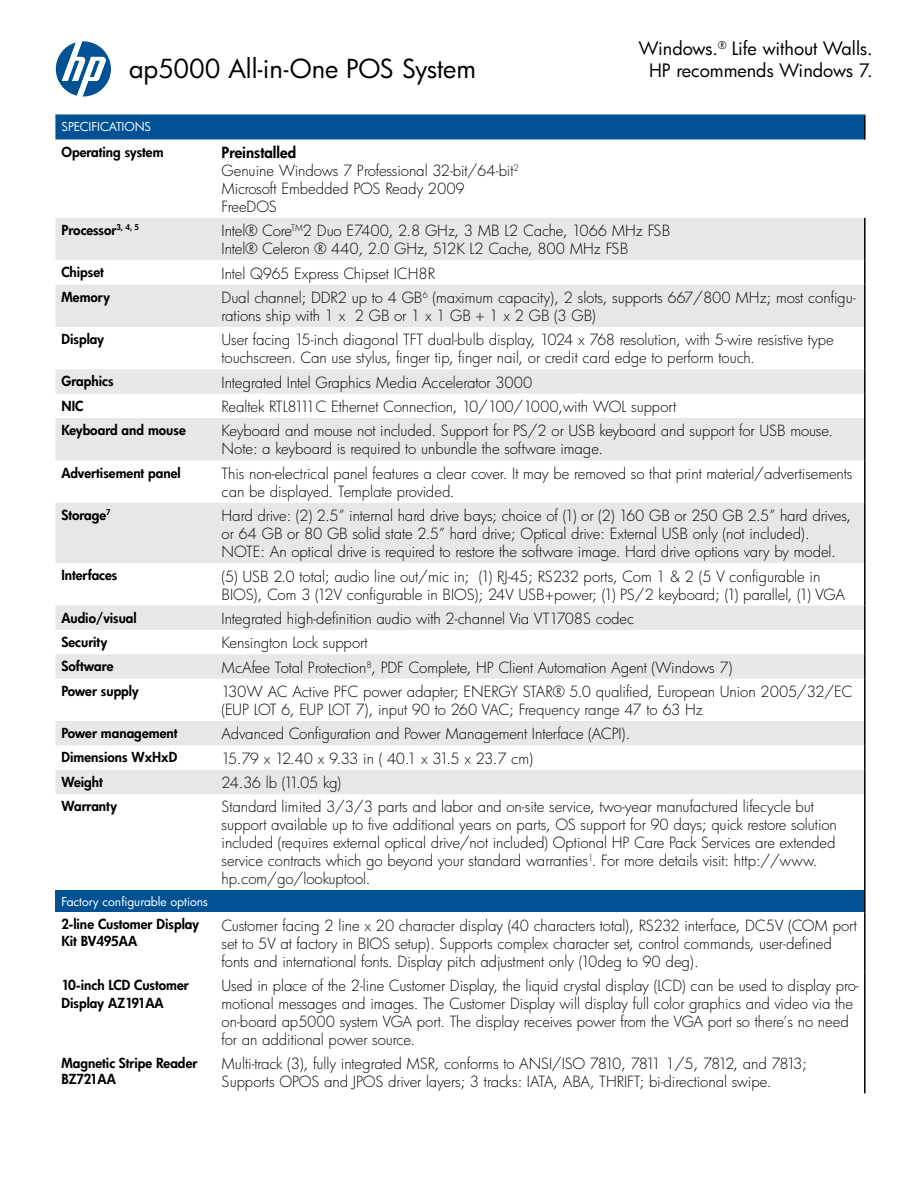
<style>
.page{position:relative;width:918px;height:1188px;background:#fff}
.page>*{position:absolute;margin:0;border:0;box-sizing:border-box;transform-origin:0 0}
.t1{font:25.5px "HP Futura";letter-spacing:-.005em;color:#000}
.t2{font:18px/21.6px "HP Futura";color:#000;text-align:center}
.t3{font:300 15px/18px "HP Futura";letter-spacing:-.005em;color:#000}
.t4{font:300 15px "HP Futura";letter-spacing:-.06em;color:#000}
.t5{font:300 15px "HP Futura";letter-spacing:-.04em;color:#000}
.t6{font:800 13.5px/16.2px "HP Futura";color:#000}
.t7{font:12px "HP Futura";color:#fff}
.s1{font-weight:800}
</style>
<div class="page">
<div style="left:55px;top:116px;width:809px;height:23px;background:#005295"></div>
<svg style="left:55px;top:218px;width:809px;height:461px;fill:#e6e7e8"></svg>
<svg style="left:55px;top:721px;width:809px;height:73px;fill:#e6e7e8"></svg>
<div style="left:55px;top:890px;width:810px;height:22px;background:#005295"></div>
<hr style="left:864px;top:115px;width:2px;height:24px;background:#000">
<hr style="left:864px;top:218px;width:2px;height:42px;background:#000">
<hr style="left:864px;top:260px;width:2px;height:25px;background:#000">
<hr style="left:864px;top:285px;width:2px;height:42px;background:#000">
<hr style="left:864px;top:327px;width:2px;height:42px;background:#000">
<hr style="left:864px;top:369px;width:2px;height:25px;background:#000">
<hr style="left:864px;top:394px;width:2px;height:24px;background:#000">
<hr style="left:864px;top:418px;width:2px;height:42px;background:#000">
<hr style="left:864px;top:460px;width:2px;height:43px;background:#000">
<hr style="left:864px;top:503px;width:2px;height:60px;background:#000">
<hr style="left:864px;top:563px;width:2px;height:43px;background:#000">
<hr style="left:864px;top:606px;width:2px;height:24px;background:#000">
<hr style="left:864px;top:630px;width:2px;height:24px;background:#000">
<hr style="left:864px;top:654px;width:2px;height:25px;background:#000">
<hr style="left:864px;top:679px;width:2px;height:42px;background:#000">
<hr style="left:864px;top:721px;width:2px;height:24px;background:#000">
<hr style="left:864px;top:745px;width:2px;height:25px;background:#000">
<hr style="left:864px;top:770px;width:2px;height:24px;background:#000">
<hr style="left:864px;top:794px;width:2px;height:96px;background:#000">
<hr style="left:864px;top:890px;width:2px;height:22px;background:#000">
<hr style="left:864px;top:912px;width:2px;height:61px;background:#000">
<hr style="left:864px;top:973px;width:2px;height:78px;background:#000">
<hr style="left:864px;top:1051px;width:2px;height:42px;background:#000">
<hr style="left:55px;top:115px;width:161px;height:1px;background:#005295">
<hr style="left:216px;top:115px;width:650px;height:1px;background:#005295">
<svg style="left:56px;top:41px;width:55px;height:55px"></svg>
<h1 class="t1" style="left:129px;top:51px;width:348px">ap5000 All-in-One POS System</h1>
<p class="t2" style="left:639px;top:37px;width:235px">Windows.<sup>®</sup> Life without Walls.<br>HP recommends Windows 7.</p>
<p class="t7" style="left:61px;top:118px;width:26px">Specificatio</p>
<p class="t7" style="left:135px;top:118px;width:16px">ns</p>
<p class="t6" style="left:61px;top:143px;width:104px">Operating system</p>
<p class="t3" style="left:222px;top:143px;width:299px"><span class="s1">Preinstalled<br></span>Genuine Windows 7 Professional 32-bit/64-bit<sup>2<br></sup>Microsoft Embedded POS Ready 2009<br>FreeDOS</p>
<p class="t6" style="left:61px;top:222px;width:79px">Processor<sup>3,</sup> <sup>4,</sup> <sup>5</sup></p>
<p class="t3" style="left:222px;top:221px;width:450px">Intel® Core<sup>TM</sup>2 Duo E7400, 2.8 GHz, 3 MB L2 Cache, 1066 MHz FSB<br>Intel® Celeron ® 440, 2.0 GHz, 512K L2 Cache, 800 MHz FSB</p>
<p class="t6" style="left:61px;top:264px;width:44px">Chipset</p>
<p class="t3" style="left:222px;top:264px;width:215px">Intel Q965 Express Chipset ICH8R</p>
<p class="t6" style="left:61px;top:288px;width:50px">Memory</p>
<p class="t3" style="left:222px;top:288px;width:636px">Dual channel; DDR2 up to 4 GB<sup>6</sup> (maximum capacity), 2 slots, supports 667/800 MHz; most configu&shy;rations ship with 1 x 2 GB or 1 x 1 GB + 1 x 2 GB (3 GB)</p>
<p class="t6" style="left:61px;top:331px;width:44px">Display</p>
<p class="t3" style="left:222px;top:331px;width:614px">User facing 15-inch diagonal TFT dual-bulb display, 1024 x 768 resolution, with 5-wire resistive type touchscreen. Can use stylus, finger tip, finger nail, or credit card edge to perform touch.</p>
<p class="t6" style="left:61px;top:373px;width:54px">Graphics</p>
<p class="t3" style="left:222px;top:373px;width:312px">Integrated Intel Graphics Media Accelerator 3000</p>
<p class="t6" style="left:61px;top:397px;width:24px">NIC</p>
<p class="t3" style="left:222px;top:397px;width:456px">Realtek RTL8111C Ethernet Connection, 10/100/1000,with WOL support</p>
<p class="t6" style="left:61px;top:422px;width:126px">Keyboard and mouse</p>
<p class="t3" style="left:222px;top:422px;width:613px">Keyboard and mouse not included. Support for PS/2 or USB keyboard and support for USB mouse.<br>Note: a keyboard is required to unbundle the software image.</p>
<p class="t6" style="left:61px;top:464px;width:121px">Advertisement panel</p>
<p class="t3" style="left:222px;top:464px;width:633px">This non-electrical panel features a clear cover. It may be removed so that print material/advertisements can be displayed. Template provided.</p>
<p class="t6" style="left:61px;top:507px;width:51px">Storage<sup>7</sup></p>
<p class="t3" style="left:222px;top:506px;width:631px">Hard drive: (2) 2.5” internal hard drive bays; choice of (1) or (2) 160 GB or 250 GB 2.5” hard drives, or 64 GB or 80 GB solid state 2.5” hard drive; Optical drive: External USB only (not included).<br>NOTE: An optical drive is required to restore the software image. Hard drive options vary by model.</p>
<p class="t6" style="left:61px;top:567px;width:57px">Interfaces</p>
<p class="t3" style="left:222px;top:567px;width:625px">(5) USB 2.0 total; audio line out/mic in; (1) RJ-45; RS232 ports, Com 1 &amp; 2 (5 V configurable in<br>BIOS), Com 3 (12V configurable in BIOS); 24V USB+power; (1) PS/2 keyboard; (1) parallel, (1) VGA</p>
<p class="t6" style="left:61px;top:609px;width:77px">Audio/visual</p>
<p class="t3" style="left:222px;top:609px;width:414px">Integrated high-definition audio with 2-channel Via VT1708S codec</p>
<p class="t6" style="left:61px;top:634px;width:47px">Security</p>
<p class="t3" style="left:222px;top:633px;width:148px">Kensington Lock support</p>
<p class="t6" style="left:61px;top:658px;width:54px">Software</p>
<p class="t3" style="left:222px;top:658px;width:512px">McAfee Total Protection<sup>8</sup>, PDF Complete, HP Client Automation Agent (Windows 7)</p>
<p class="t6" style="left:61px;top:682px;width:79px">Power supply</p>
<p class="t3" style="left:222px;top:682px;width:632px">130W AC Active PFC power adapter; ENERGY STAR® 5.0 qualified, European Union 2005/32/EC (EUP LOT 6, EUP LOT 7), input 90 to 260 VAC; Frequency range 47 to 63 Hz</p>
<p class="t6" style="left:61px;top:725px;width:118px">Power management</p>
<p class="t3" style="left:222px;top:725px;width:410px">Advanced Configuration and Power Management Interface (ACPI).</p>
<p class="t6" style="left:61px;top:749px;width:118px">Dimensions WxHxD</p>
<p class="t4" style="left:222px;top:748px;width:313px">15.79 x 12.40 x 9.33 in ( 40.1 x 31.5 x 23.7 cm)</p>
<p class="t6" style="left:61px;top:774px;width:43px">Weight</p>
<p class="t5" style="left:222px;top:772px;width:121px">24.36 lb (11.05 kg)</p>
<p class="t6" style="left:61px;top:798px;width:57px">Warranty</p>
<p class="t3" style="left:222px;top:798px;width:617px">Standard limited 3/3/3 parts and labor and on-site service, two-year manufactured lifecycle but support available up to five additional years on parts, OS support for 90 days; quick restore solution included (requires external optical drive/not included) Optional HP Care Pack Services are extended service contracts which go beyond your standard warranties<sup>1</sup>. For more details visit: http://www. hp.com/go/lookuptool.</p>
<p class="t7" style="left:61px;top:894px;width:148px">Factory configurable options</p>
<p class="t6" style="left:61px;top:916px;width:139px">2-line Customer Display<br>Kit BV495AA</p>
<p class="t3" style="left:222px;top:916px;width:637px">Customer facing 2 line x 20 character display (40 characters total), RS232 interface, DC5V (COM port set to 5V at factory in BIOS setup). Supports complex character set, control commands, user-defined fonts and international fonts. Display pitch adjustment only (10deg to 90 deg).</p>
<p class="t6" style="left:61px;top:976px;width:129px;line-height:18px">10-inch LCD Customer<br>Display AZ191AA</p>
<p class="t3" style="left:222px;top:976px;width:639px">Used in place of the 2-line Customer Display, the liquid crystal display (LCD) can be used to display pro&shy;motional messages and images. The Customer Display will display full color graphics and video via the on-board ap5000 system VGA port. The display receives power from the VGA port so there’s no need for an additional power source.</p>
<p class="t6" style="left:61px;top:1055px;width:137px">Magnetic Stripe Reader<br>BZ721AA</p>
<p class="t3" style="left:222px;top:1055px;width:587px">Multi-track (3), fully integrated MSR, conforms to ANSI/ISO 7810, 7811 1/5, 7812, and 7813;<br>Supports OPOS and JPOS driver layers; 3 tracks: IATA, ABA, THRIFT; bi-directional swipe.</p>
</div>
